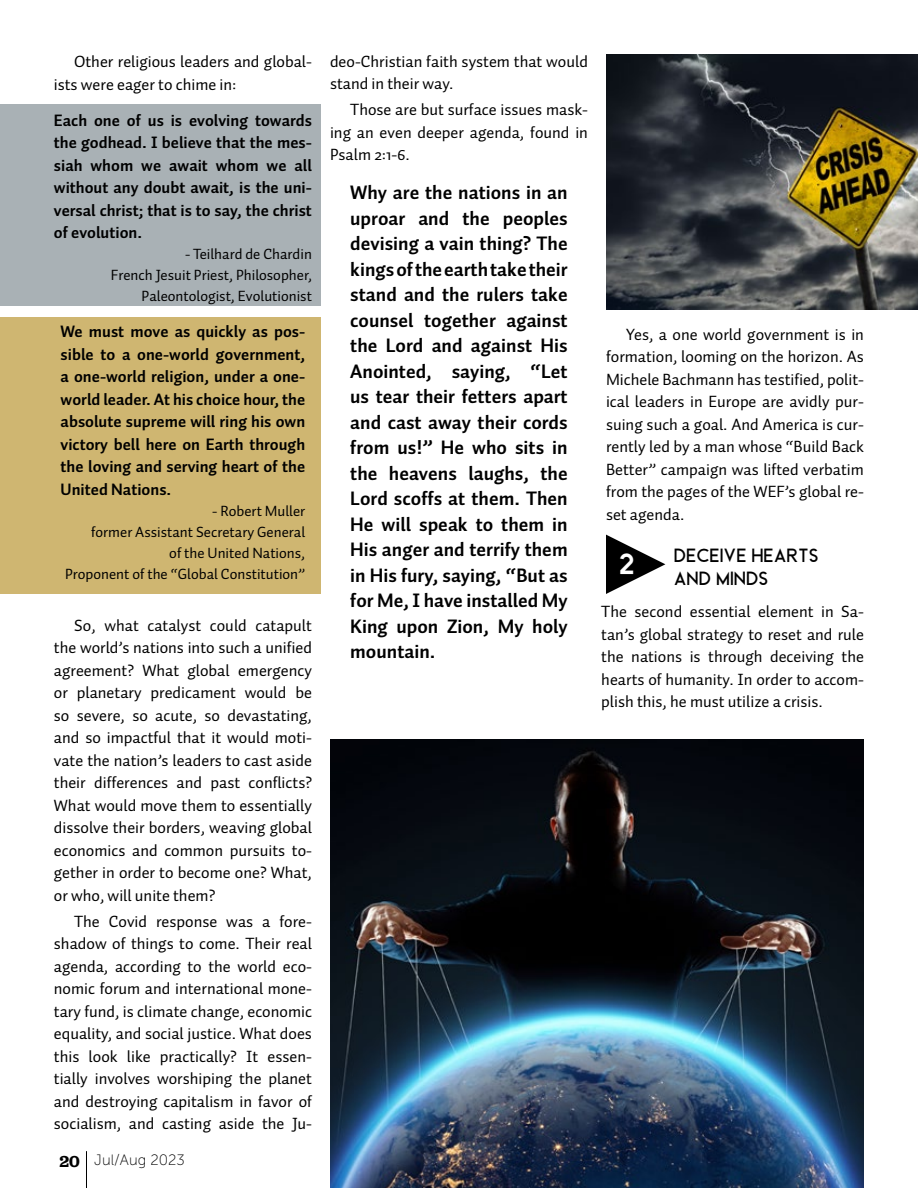
<style>
.page{position:relative;width:918px;height:1188px;background:#fff}
.page>*{position:absolute;margin:0;border:0;box-sizing:border-box;transform-origin:0 0}
.t1{font:800 30px "Beckman";color:#fff}
.t2{font:700 19.5px/25.5px "Auto Pro";color:#000;text-align:justify}
.t3{font:500 19.5px/23.4px "Beckman";color:#000}
.t4{font:16.5px/22.5px "Auto Pro";color:#000;text-align:justify}
.t5{font:700 16.5px/22.5px "Auto Pro";color:#000;text-align:justify}
.t6{font:15px/21px "Auto Pro";color:#000;text-align:right}
.t7{font:15px "Museo Sans 100";color:#000}
.s1{font-family:"Jubilat";font-weight:600;font-size:16.5px}
</style>
<div class="page">
<div style="left:0;top:105px;width:321px;height:201px;background:#a9b1b5"></div>
<div style="left:0;top:317px;width:321px;height:277px;background:#cfb671"></div>
<svg style="left:606px;top:535px;width:59px;height:59px"></svg>
<img style="left:606px;top:55px;width:312px;height:255px">
<img style="left:330px;top:740px;width:534px;height:448px">
<hr style="left:86px;top:1151px;width:1px;height:37px;background:#000">
<p class="t4" style="left:54px;top:50px;width:260px;text-indent:20px">Other religious leaders and global&shy;ists were eager to chime in:</p>
<p class="t5" style="left:54px;top:109px;width:260px">Each one of us is evolving towards the godhead. I believe that the mes&shy;siah whom we await whom we all without any doubt await, is the uni&shy;versal christ; that is to say, the christ of evolution.</p>
<p class="t6" style="left:111px;top:244px;width:203px">- Teilhard de Chardin<br>French Jesuit Priest, Philosopher,<br>Paleontologist, Evolutionist</p>
<p class="t5" style="left:61px;top:320px;width:246px">We must move as quickly as pos&shy;sible to a one-world government, a one-world religion, under a one&shy;world leader. At his choice hour, the absolute supreme will ring his own victory bell here on Earth through the loving and serving heart of the United Nations.</p>
<p class="t6" style="left:65px;top:500px;width:242px">- Robert Muller<br>former Assistant Secretary General<br>of the United Nations,<br>Proponent of the “Global Constitution”</p>
<p class="t4" style="left:54px;top:613px;width:260px;text-indent:20px">So, what catalyst could catapult the world’s nations into such a unified agreement? What global emergency or planetary predicament would be so severe, so acute, so devastating, and so impactful that it would moti&shy;vate the nation’s leaders to cast aside their differences and past conflicts?<br>What would move them to essentially dissolve their borders, weaving global economics and common pursuits to&shy;gether in order to become one? What, or who, will unite them?</p>
<p class="t4" style="left:54px;top:910px;width:260px;text-indent:20px">The Covid response was a fore&shy;shadow of things to come. Their real agenda, according to the world eco&shy;nomic forum and international mone&shy;tary fund, is climate change, economic equality, and social justice. What does this look like practically? It essen&shy;tially involves worshiping the planet and destroying capitalism in favor of socialism, and casting aside the Ju-</p>
<p class="t7" style="left:59px;top:1151px;width:127px"><span class="s1">20</span> Jul/Aug 2023</p>
<p class="t4" style="left:330px;top:50px;width:259px">deo-Christian faith system that would stand in their way.</p>
<p class="t4" style="left:330px;top:98px;width:260px;text-indent:20px">Those are but surface issues mask&shy;ing an even deeper agenda, found in Psalm 2:1-6.</p>
<p class="t2" style="left:350px;top:179px;width:219px">Why are the nations in an uproar and the peoples devising a vain thing? The kings of the earth take their stand and the rulers take counsel together against the Lord and against His Anointed, saying, “Let us tear their fetters apart and cast away their cords from us!” He who sits in the heavens laughs, the Lord scoffs at them. Then He will speak to them in His anger and terrify them in His fury, saying, “But as for Me, I have installed My King upon Zion, My holy mountain.</p>
<p class="t4" style="left:606px;top:322px;width:260px;text-indent:20px">Yes, a one world government is in formation, looming on the horizon. As Michele Bachmann has testified, polit&shy;ical leaders in Europe are avidly pur&shy;suing such a goal. And America is cur&shy;rently led by a man whose “Build Back Better” campaign was lifted verbatim from the pages of the WEF’s global re&shy;set agenda.</p>
<p class="t3" style="left:674px;top:543px;width:146px">DECEIVE HEARTS<br>AND MINDS</p>
<h1 class="t1" style="left:619px;top:548px;width:17px">2</h1>
<p class="t4" style="left:601px;top:600px;width:264px">The second essential element in Sa&shy;tan’s global strategy to reset and rule the nations is through deceiving the hearts of humanity. In order to accom&shy;plish this, he must utilize a crisis.</p>
</div>
